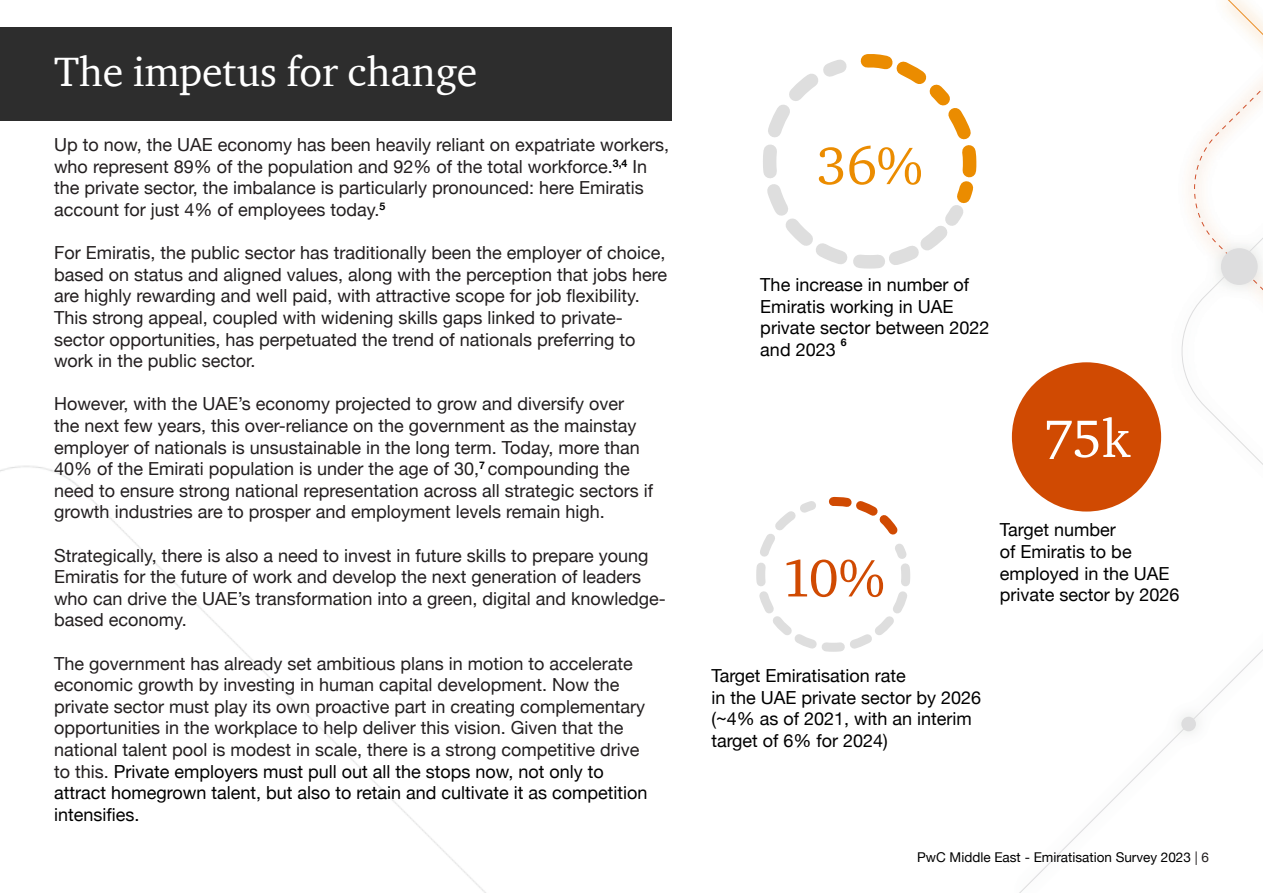
<style>
.page{position:relative;width:1263px;height:893px;background:#fff}
.page>*{position:absolute;margin:0;border:0;box-sizing:border-box;transform-origin:0 0}
.Paragraph_Style_1{font:54px "ITC Charter Com";color:#d04a02}
.Paragraph_Style_1-2{font:54px "ITC Charter Com";color:#fff}
.Paragraph_Style_1-3{font:54px "ITC Charter Com";color:#eb8c00}
.Section_title{font:42px "ITC Charter Com";color:#fff}
.Paragraph_Style_1-4{font:18px/21.6px "Helvetica Neue";color:#231f20}
.t1{font:18px/21.6px "Helvetica Neue";color:#000}
.Paragraph_Style_1-5{font:13.5px "Helvetica Neue";color:#000}
.t2{font:700 10.5px "Helvetica Neue";color:#000}
.s1{color:#000}
.s2{color:#231f20}
</style>
<div class="page">
<svg style="left:1011px;top:0;width:252px;height:893px"></svg>
<div style="left:1181px;top:717px;width:15px;height:14px;background:#ddddde;border-radius:50%"></div>
<div style="left:1221px;top:248px;width:37px;height:37px;background:#ddddde;border-radius:50%"></div>
<div style="left:0;top:28px;width:672px;height:93px;background:#2d2d2d"></div>
<div style="left:992px;top:383px;width:49px;height:49px;background:#fff;border-radius:50%"></div>
<svg style="left:756px;top:496px;width:154px;height:156px"></svg>
<div style="left:1012px;top:362px;width:149px;height:150px;background:#d04a02;border-radius:50%"></div>
<svg style="left:763px;top:54px;width:214px;height:215px"></svg>
<div style="left:760px;top:274px;width:252px;height:82px;background:#fff"></div>
<p class="Section_title" style="left:54px;top:45px;width:425px">The impetus for change</p>
<p class="Paragraph_Style_1-4" style="left:54px;top:135px;width:617px">Up to now, the UAE economy has been heavily reliant on expatriate workers, who represent 89% of the population and 92% of the total workforce.<sup>3,4</sup> In the private sector, the imbalance is particularly pronounced: here Emiratis account for just 4% of employees today.<sup>5</sup></p>
<p class="Paragraph_Style_1-4" style="left:54px;top:243px;width:615px">For Emiratis, the public sector has traditionally been the employer of choice, based on status and aligned values, along with the perception that jobs here are highly rewarding and well paid, with attractive scope for job flexibility.<br>This strong appeal, coupled with widening skills gaps linked to private&shy;sector opportunities, has perpetuated the trend of nationals preferring to work in the public sector.</p>
<p class="Paragraph_Style_1-4" style="left:54px;top:394px;width:601px">However, with the UAE’s economy projected to grow and diversify over the next few years, this over-reliance on the government as the mainstay employer of nationals is unsustainable in the long term. Today, more than 40% of the Emirati population is under the age of 30,<sup>7</sup> compounding the need to ensure strong national representation across all strategic sectors if growth industries are to prosper and employment levels remain high.</p>
<p class="Paragraph_Style_1-4" style="left:54px;top:545px;width:613px">Strategically, there is also a need to invest in future skills to prepare young Emiratis for the future of work and develop the next generation of leaders who can drive the UAE’s transformation into a green, digital and knowledge&shy;based economy.</p>
<p class="Paragraph_Style_1-4" style="left:54px;top:653px;width:595px">The government has already set ambitious plans in motion to accelerate economic growth by investing in human capital development. Now the private sector must play its own proactive part in creating complementary opportunities in the workplace to help deliver this vision. Given that the national talent pool is modest in scale, there is a strong competitive drive to this. <span class="s1">Private employers must pull out all the stops now, not only to attract homegrown talent, but also to retain and cultivate it as competition intensifies.</span></p>
<p class="Paragraph_Style_1-3" style="left:817px;top:132px;width:108px">36%</p>
<p class="t1" style="left:760px;top:275px;width:231px">The increase in number of<br>Emiratis working in UAE private sector between 2022 and 2023</p>
<p class="t2" style="left:841px;top:333px;width:7px">6</p>
<p class="Paragraph_Style_1-2" style="left:1043px;top:405px;width:88px">75k</p>
<p class="Paragraph_Style_1" style="left:782px;top:545px;width:105px">10%</p>
<p class="t1" style="left:1000px;top:520px;width:171px">Target number<br>of Emiratis to be employed in the UAE</p>
<p class="t1" style="left:1000px;top:585px;width:181px">private sector by 2026</p>
<p class="t1" style="left:711px;top:666px;width:196px">Target Emiratisation rate</p>
<p class="t1" style="left:711px;top:687px;width:271px">in the UAE private sector by 2026 (~4% as of 2021, with an interim target of 6% for 2024)</p>
<p class="Paragraph_Style_1-5" style="left:917px;top:848px;width:293px">PwC Middle East - Emiratisation Survey 2023 <span class="s2">| 6</span></p>
</div>
